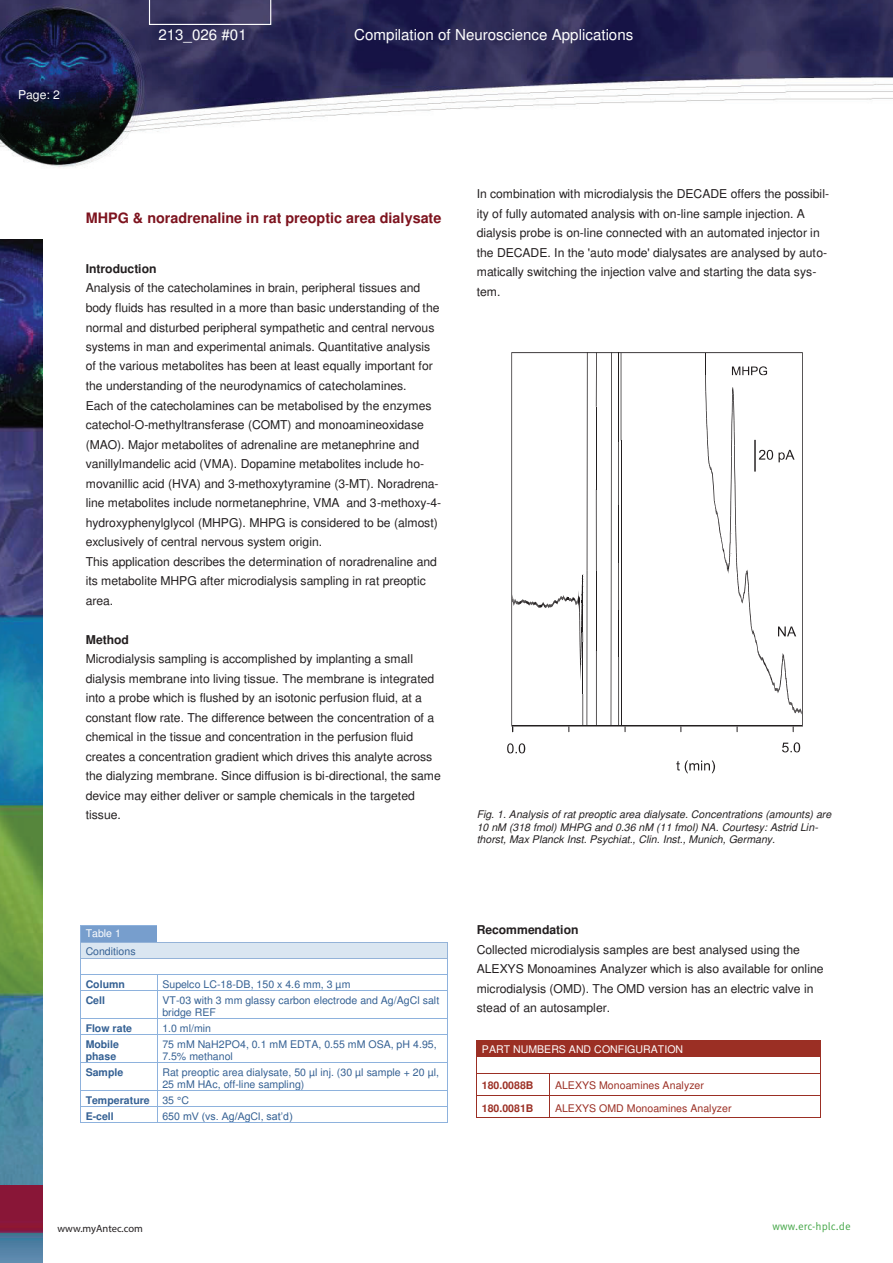
<style>
.page{position:relative;width:893px;height:1263px;background:#fff}
.page>*{position:absolute;margin:0;border:0;box-sizing:border-box;transform-origin:0 0}
.t1{font:15.15px "Arial";color:#fff}
.t2{font:700 14.4px "Arial";color:#7d131e}
.t3{font:12.15px/19.5px "Arial";letter-spacing:-.005em;color:#231f20}
.t4{font:700 12.15px "Arial";color:#231f20}
.t5{font:12.15px "Arial";color:#fff}
.t6{font:10.8px "Meta Pro";color:#45a748}
.t7{font:10.5px/12px "Arial";color:#346093}
.t8{font:italic 10.5px/12.3px "Arial";color:#231f20}
.t9{font:700 10.5px/12px "Arial";color:#346093}
.t10{font:10.5px "Arial";color:#9b2f24}
.t11{font:10.5px "Arial";color:#fff}
.t12{font:700 10.5px "Arial";color:#9b2f24}
.t13{font:10.5px "Myriad Pro";color:#231f20}
.s1{font-weight:400}
</style>
<div class="page">
<img style="left:0;top:239px;width:42px;height:942px">
<img style="left:0;top:0;width:893px;height:168px">
<img style="left:0;top:1181px;width:42px;height:82px">
<svg style="left:149px;top:0;width:122px;height:25px;background:#47446a"></svg>
<div style="left:81px;top:926px;width:5px;height:16px;background:#779ecd"></div>
<div style="left:152px;top:926px;width:5px;height:16px;background:#779ecd"></div>
<div style="left:86px;top:926px;width:66px;height:14px;background:#779ecd"></div>
<hr style="left:86px;top:940px;width:66px;height:2px;background:#779ecd">
<hr style="left:81px;top:925px;width:76px;height:1px;background:#8eb2dd">
<div style="left:81px;top:943px;width:5px;height:15px;background:#dae6f1"></div>
<div style="left:442px;top:943px;width:5px;height:15px;background:#dae6f1"></div>
<div style="left:86px;top:943px;width:356px;height:15px;background:#dae6f1"></div>
<hr style="left:81px;top:942px;width:76px;height:1px;background:#94b3d8">
<hr style="left:158px;top:942px;width:289px;height:1px;background:#94b3d8">
<hr style="left:81px;top:958px;width:366px;height:1px;background:#94b3d8">
<hr style="left:81px;top:974px;width:76px;height:1px;background:#8eb2dd">
<hr style="left:158px;top:974px;width:289px;height:1px;background:#8eb2dd">
<hr style="left:81px;top:990px;width:76px;height:1px;background:#8eb2dd">
<hr style="left:158px;top:990px;width:289px;height:1px;background:#8eb2dd">
<hr style="left:81px;top:1018px;width:76px;height:1px;background:#8eb2dd">
<hr style="left:158px;top:1018px;width:289px;height:1px;background:#8eb2dd">
<hr style="left:81px;top:1034px;width:76px;height:1px;background:#8eb2dd">
<hr style="left:158px;top:1034px;width:289px;height:1px;background:#8eb2dd">
<hr style="left:81px;top:1062px;width:76px;height:1px;background:#8eb2dd">
<hr style="left:158px;top:1062px;width:289px;height:1px;background:#8eb2dd">
<hr style="left:81px;top:1090px;width:76px;height:1px;background:#8eb2dd">
<hr style="left:158px;top:1090px;width:289px;height:1px;background:#8eb2dd">
<hr style="left:81px;top:1106px;width:76px;height:1px;background:#8eb2dd">
<hr style="left:158px;top:1106px;width:289px;height:1px;background:#8eb2dd">
<svg style="left:80px;top:925px;width:1px;height:198px"></svg>
<hr style="left:81px;top:1122px;width:76px;height:1px;background:#8eb2dd">
<svg style="left:157px;top:974px;width:1px;height:149px"></svg>
<hr style="left:158px;top:1122px;width:289px;height:1px;background:#8eb2dd">
<svg style="left:447px;top:942px;width:1px;height:181px"></svg>
<svg style="left:507px;top:743px;width:18px;height:10px"></svg>
<svg style="left:782px;top:742px;width:18px;height:10px"></svg>
<svg style="left:676px;top:760px;width:39px;height:13px"></svg>
<svg style="left:511px;top:352px;width:292px;height:380px"></svg>
<hr style="left:477px;top:1041px;width:343px;height:1px;background:#9b2f24">
<div style="left:477px;top:1042px;width:5px;height:13px;background:#9b2f24"></div>
<div style="left:815px;top:1042px;width:5px;height:13px;background:#9b2f24"></div>
<hr style="left:477px;top:1055px;width:343px;height:1px;background:#9b2f24">
<div style="left:482px;top:1042px;width:333px;height:13px;background:#9b2f24"></div>
<hr style="left:477px;top:1040px;width:343px;height:1px;background:#9b2f24">
<hr style="left:477px;top:1056px;width:343px;height:1px;background:#9b2f24">
<hr style="left:477px;top:1073px;width:72px;height:1px;background:#9b2f24">
<hr style="left:550px;top:1073px;width:270px;height:1px;background:#9b2f24">
<hr style="left:477px;top:1095px;width:72px;height:1px;background:#9b2f24">
<hr style="left:550px;top:1095px;width:270px;height:1px;background:#9b2f24">
<svg style="left:476px;top:1040px;width:1px;height:78px"></svg>
<hr style="left:477px;top:1117px;width:72px;height:1px;background:#9b2f24">
<svg style="left:549px;top:1073px;width:1px;height:45px"></svg>
<hr style="left:550px;top:1117px;width:270px;height:1px;background:#9b2f24">
<svg style="left:820px;top:1040px;width:1px;height:78px"></svg>
<p class="t5" style="left:18px;top:89px;width:44px">Page: 2</p>
<p class="t1" style="left:158px;top:28px;width:90px">213_026 #01</p>
<p class="t1" style="left:354px;top:28px;width:281px">Compilation of Neuroscience Applications</p>
<p class="t2" style="left:86px;top:213px;width:357px">MHPG &amp; noradrenaline in rat preoptic area dialysate</p>
<p class="t4" style="left:86px;top:264px;width:72px">Introduction</p>
<p class="t3" style="left:86px;top:279px;width:357px">Analysis of the catecholamines in brain, peripheral tissues and body fluids has resulted in a more than basic understanding of the normal and disturbed peripheral sympathetic and central nervous systems in man and experimental animals. Quantitative analysis of the various metabolites has been at least equally important for the understanding of the neurodynamics of catecholamines.<br>Each of the catecholamines can be metabolised by the enzymes catechol-O-methyltransferase (COMT) and monoamineoxidase (MAO). Major metabolites of adrenaline are metanephrine and vanillylmandelic acid (VMA). Dopamine metabolites include ho&shy;movanillic acid (HVA) and 3-methoxytyramine (3-MT). Noradrena&shy;line metabolites include normetanephrine, VMA and 3-methoxy-4- hydroxyphenylglycol (MHPG). MHPG is considered to be (almost) exclusively of central nervous system origin.<br>This application describes the determination of noradrenaline and its metabolite MHPG after microdialysis sampling in rat preoptic area.</p>
<p class="t4" style="left:86px;top:635px;width:45px">Method</p>
<p class="t3" style="left:86px;top:650px;width:357px">Microdialysis sampling is accomplished by implanting a small dialysis membrane into living tissue. The membrane is integrated into a probe which is flushed by an isotonic perfusion fluid, at a constant flow rate. The difference between the concentration of a chemical in the tissue and concentration in the perfusion fluid creates a concentration gradient which drives this analyte across the dialyzing membrane. Since diffusion is bi-directional, the same device may either deliver or sample chemicals in the targeted tissue.</p>
<p class="t11" style="left:86px;top:929px;width:37px">Table 1</p>
<p class="t7" style="left:86px;top:946px;width:51px">Conditions</p>
<p class="t9" style="left:86px;top:979px;width:41px">Column</p>
<p class="t7" style="left:162px;top:979px;width:190px">Supelco LC-18-DB, 150 x 4.6 mm, 3 µm</p>
<p class="t9" style="left:86px;top:995px;width:21px">Cell</p>
<p class="t7" style="left:162px;top:994px;width:278px">VT-03 with 3 mm glassy carbon electrode and Ag/AgCl salt bridge REF</p>
<p class="t9" style="left:86px;top:1023px;width:48px">Flow rate</p>
<p class="t7" style="left:162px;top:1023px;width:50px">1.0 ml/min</p>
<p class="t9" style="left:86px;top:1039px;width:35px">Mobile phase</p>
<p class="t7" style="left:162px;top:1039px;width:276px">75 mM NaH2PO4, 0.1 mM EDTA, 0.55 mM OSA, pH 4.95,<br>7.5% methanol</p>
<p class="t9" style="left:86px;top:1067px;width:39px">Sample</p>
<p class="t7" style="left:162px;top:1067px;width:278px">Rat preoptic area dialysate, 50 µl inj. (30 µl sample + 20 µl,<br>25 mM HAc, off-line sampling)</p>
<p class="t9" style="left:86px;top:1093px;width:105px;line-height:16px">Temperature <span class="s1">35 °C<br></span>E-cell</p>
<p class="t7" style="left:162px;top:1110px;width:132px">650 mV (vs. Ag/AgCl, sat’d)</p>
<p class="t3" style="left:477px;top:185px;width:354px">In combination with microdialysis the DECADE offers the possibil&shy;ity of fully automated analysis with on-line sample injection. A dialysis probe is on-line connected with an automated injector in the DECADE. In the 'auto mode' dialysates are analysed by auto&shy;matically switching the injection valve and starting the data sys&shy;tem.</p>
<p class="t8" style="left:477px;top:809px;width:356px">Fig. 1. Analysis of rat preoptic area dialysate. Concentrations (amounts) are<br>10 nM (318 fmol) MHPG and 0.36 nM (11 fmol) NA. Courtesy: Astrid Lin&shy;thorst, Max Planck Inst. Psychiat., Clin. Inst., Munich, Germany.</p>
<p class="t4" style="left:477px;top:925px;width:103px">Recommendation</p>
<p class="t3" style="left:477px;top:940px;width:348px">Collected microdialysis samples are best analysed using the ALEXYS Monoamines Analyzer which is also available for online microdialysis (OMD). The OMD version has an electric valve in stead of an autosampler.</p>
<p class="t11" style="left:482px;top:1044px;width:203px">PART NUMBERS AND CONFIGURATION</p>
<p class="t12" style="left:482px;top:1082px;width:53px">180.0088B</p>
<p class="t10" style="left:555px;top:1081px;width:150px">ALEXYS Monoamines Analyzer</p>
<p class="t12" style="left:482px;top:1104px;width:53px">180.0081B</p>
<p class="t10" style="left:555px;top:1103px;width:178px">ALEXYS OMD Monoamines Analyzer</p>
<p class="t13" style="left:57px;top:1221px;width:87px">www.myAntec.com</p>
<p class="t6" style="left:773px;top:1219px;width:80px">www.erc-hplc.de</p>
</div>
